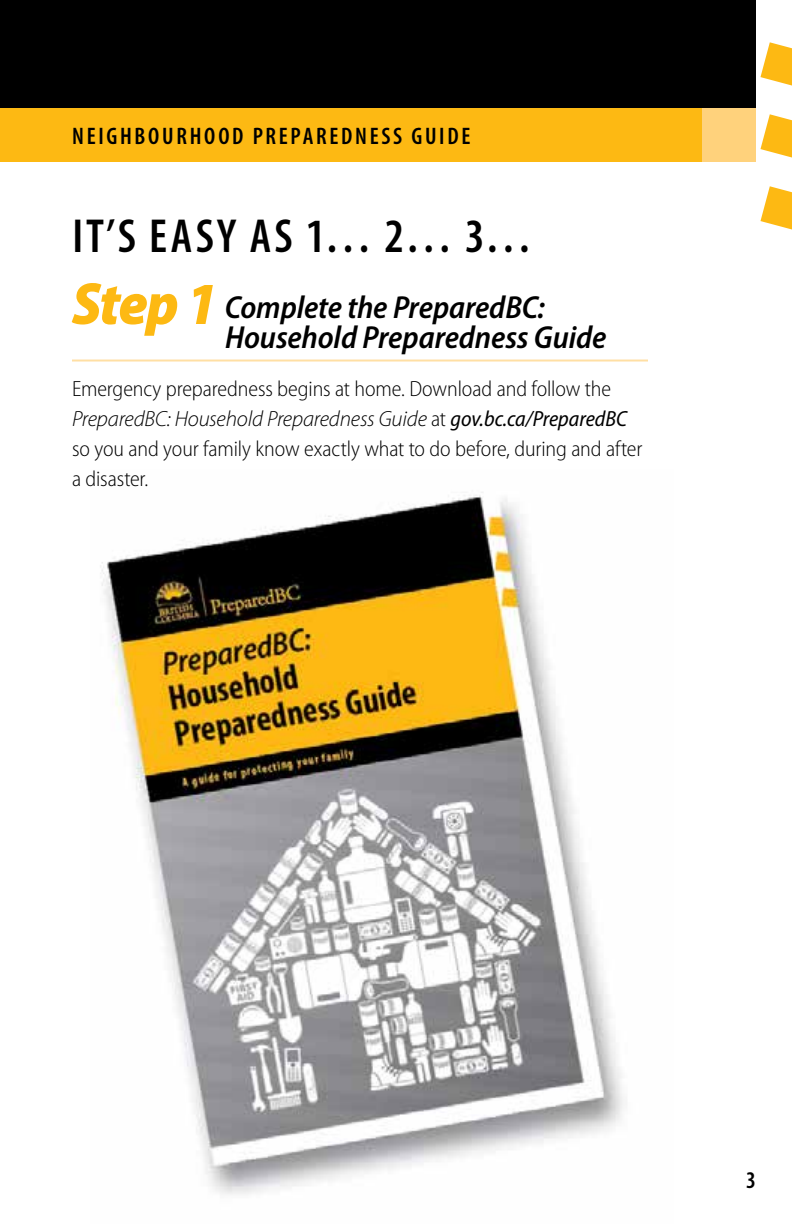
<style>
.page{position:relative;width:792px;height:1224px;background:#fff}
.page>*{position:absolute;margin:0;border:0;box-sizing:border-box;transform-origin:0 0}
.Head_-_A{font:600 condensed 48px "Myriad Pro";letter-spacing:.07em;color:#000}
.Head_-_B{font:italic 600 semi-condensed 32px/30px "Myriad Pro";letter-spacing:-.005em;color:#000}
.t1{font:600 condensed 24px "Myriad Pro";letter-spacing:.11em;color:#000}
.Main_Text{font:300 semi-condensed 22px/30px "Myriad Pro";letter-spacing:-.005em;color:#000}
.s1{font-weight:900;font-size:60px;color:#fdb913}
.s2{font-style:italic;font-stretch:normal}
.s3{font-weight:400;font-style:italic}
</style>
<div class="page">
<img style="left:100px;top:492px;width:524px;height:703px">
<svg style="left:760px;top:186px;width:32px;height:44px"></svg>
<svg style="left:760px;top:42px;width:32px;height:44px"></svg>
<svg style="left:760px;top:114px;width:32px;height:44px"></svg>
<div style="left:0;top:108px;width:726px;height:54px;background:#fdb913"></div>
<div style="left:0;top:0;width:756px;height:108px;background:#000"></div>
<div style="left:702px;top:108px;width:54px;height:54px;background:#ffd27c"></div>
<hr style="left:72px;top:360px;width:576px;height:2px;background:#ffdfa4">
<p class="t1" style="left:72px;top:123px;width:400px">NEIGHBOURHOOD PREPAREDNESS GUIDE</p>
<h1 class="Head_-_A" style="left:72px;top:210px;width:461px">IT’S EASY AS 1… 2… 3…</h1>
<h2 class="Head_-_B" style="left:225px;top:293px;width:383px;text-indent:-153px"><span class="s1">Step 1</span> Complete the PreparedBC:<br>Household Preparedness Guide</h2>
<p class="Main_Text" style="left:72px;top:374px;width:572px">Emergency preparedness begins at home. Download and follow the <span class="s2">PreparedBC: Household Preparedness Guide</span> at <span class="s3">gov.bc.ca/PreparedBC </span>so you and your family know exactly what to do before, during and after a disaster.</p>
<p class="t1" style="left:746px;top:1167px;width:11px">3</p>
</div>
